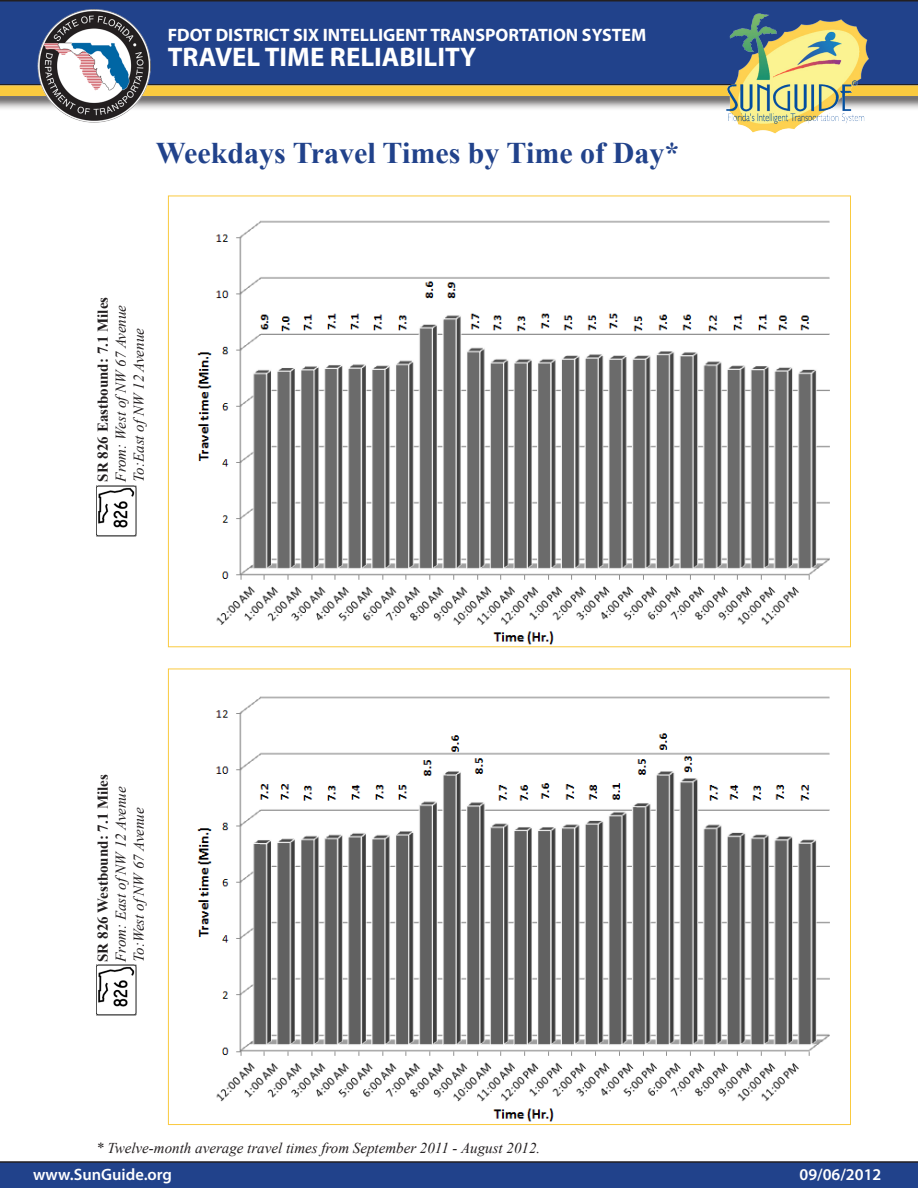
<style>
.page{position:relative;width:918px;height:1188px;background:#fff}
.page>*{position:absolute;margin:0;border:0;box-sizing:border-box;transform-origin:0 0}
.t1{font:700 30px "Times New Roman";color:#21428b}
.t2{font:700 27px "Myriad Pro";color:#fff}
.t3{font:700 18px "Myriad Pro";color:#fff}
.t4{font:600 16.5px "Myriad Pro";color:#fff}
.t5{font:italic 15px "Times New Roman";color:#231f20}
.t6{font:700 15px "Times New Roman";color:#231f20}
</style>
<div class="page">
<div style="left:0;top:0;width:918px;height:84px;background:#21428b"></div>
<div style="left:0;top:84px;width:918px;height:27px;background:#231f20;opacity:.75"></div>
<div style="left:0;top:86px;width:918px;height:10px;background:#faca3f"></div>
<img style="left:37px;top:10px;width:113px;height:112px">
<img style="left:715px;top:10px;width:166px;height:124px">
<svg style="left:0;top:1161px;width:918px;height:27px;background:#234186"></svg>
<img style="left:96px;top:485px;width:41px;height:51px">
<img style="left:96px;top:965px;width:41px;height:51px">
<img style="left:197px;top:220px;width:633px;height:425px">
<img style="left:197px;top:696px;width:633px;height:426px">
<p class="t3" style="left:168px;top:23px;width:480px">FDOT DISTRICT SIX INTELLIGENT TRANSPORTATION SYSTEM</p>
<h2 class="t2" style="left:168px;top:40px;width:310px">TRAVEL TIME RELIABILITY</h2>
<p class="t1" style="left:156px;top:132px;width:525px">Weekdays Travel Times by Time of Day*</p>
<p class="t6" style="left:93px;top:482px;width:186px;rotate:-90deg">SR 826 Eastbound: 7.1 Miles</p>
<p class="t5" style="left:111px;top:482px;width:178px;rotate:-90deg">From: West ofNW 67 Avenue</p>
<p class="t5" style="left:129px;top:482px;width:155px;rotate:-90deg">To:East ofNW 12 Avenue</p>
<p class="t6" style="left:93px;top:962px;width:189px;rotate:-90deg">SR 826 Westbound: 7.1 Miles</p>
<p class="t5" style="left:111px;top:962px;width:177px;rotate:-90deg">From: East ofNW 12 Avenue</p>
<p class="t5" style="left:129px;top:962px;width:156px;rotate:-90deg">To:West ofNW 67 Avenue</p>
<p class="t5" style="left:96px;top:1137px;width:445px">* Twelve-month average travel times from September 2011 - August 2012.</p>
<p class="t4" style="left:33px;top:1164px;width:141px">www.SunGuide.org</p>
<p class="t4" style="left:800px;top:1164px;width:83px">09/06/2012</p>
</div>
